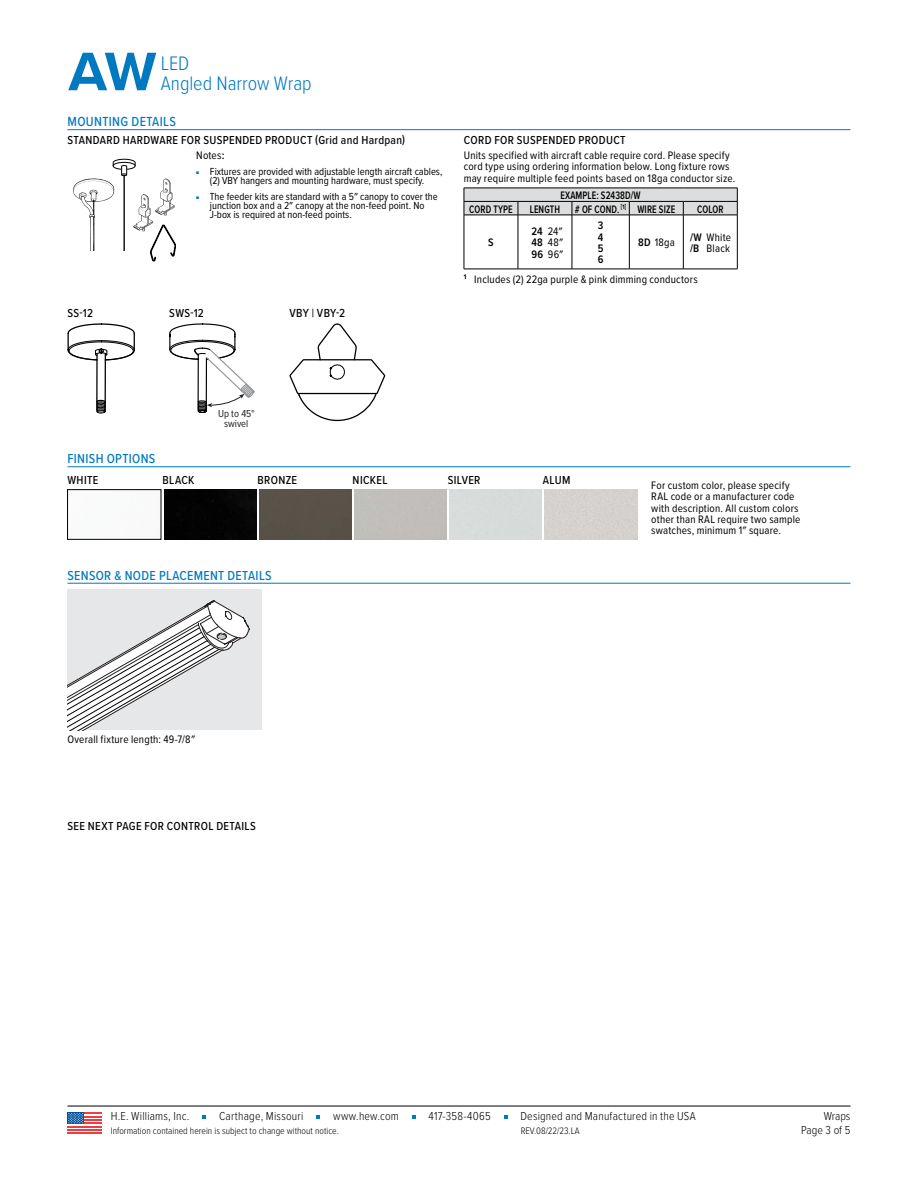
<style>
.page{position:relative;width:918px;height:1188px;background:#fff}
.page>*{position:absolute;margin:0;border:0;box-sizing:border-box;transform-origin:0 0}
.t1{font:700 56.25px "Proxima Nova";color:#0079c1}
.t2{font:300 20.25px/20.2px "Proxima Nova Cond";color:#0079c1}
.t3{font:500 13.65px "Proxima Nova Cond";letter-spacing:.025em;color:#0079c1}
.t4{font:500 13.5px "Proxima Nova Cond";letter-spacing:.025em;color:#0079c1}
.t5{font:500 12.15px "Proxima Nova Cond";letter-spacing:.025em;color:#000}
.t6{font:500 12px "Proxima Nova Cond";letter-spacing:.025em;color:#000}
.t7{font:300 12px "Proxima Nova Cond";letter-spacing:.015em;color:#000}
.t8{font:11.4px "Proxima Nova Cond";letter-spacing:.015em;color:#000}
.t9{font:11.25px/11.2px "Proxima Nova Cond";letter-spacing:.015em;color:#000}
.t10{font:600 11.25px "Proxima Nova Cond";letter-spacing:.01em;color:#000;scale:.85 1}
.t11{font:600 11.25px/11.2px "Proxima Nova Cond";letter-spacing:.01em;color:#000;text-align:justify}
.t12{font:10.65px/9.1px "Proxima Nova Cond";color:#000;text-align:center}
.t13{font:10.5px/10.5px "Proxima Nova Cond";color:#231f20;text-align:center}
.t14{font:300 9.75px "Proxima Nova Cond";color:#000}
.s1{font-weight:600}
.s2{font-family:"Proxima Nova";font-weight:500;font-size:4.5px;color:#0079c1}
</style>
<div class="page">
<hr style="left:68px;top:129px;width:782px;height:1px;background:#0079c1">
<hr style="left:68px;top:466px;width:782px;height:1px;background:#0079c1">
<hr style="left:68px;top:583px;width:782px;height:1px;background:#0079c1">
<hr style="left:518px;top:215px;width:1px;height:54px;background:#000">
<hr style="left:464px;top:269px;width:54px;height:1px;background:#000">
<hr style="left:518px;top:269px;width:54px;height:1px;background:#000">
<hr style="left:572px;top:269px;width:57px;height:1px;background:#000">
<hr style="left:629px;top:269px;width:54px;height:1px;background:#000">
<hr style="left:683px;top:269px;width:55px;height:1px;background:#000">
<hr style="left:464px;top:215px;width:1px;height:54px;background:#000">
<hr style="left:572px;top:215px;width:1px;height:54px;background:#000">
<hr style="left:629px;top:215px;width:1px;height:54px;background:#000">
<hr style="left:683px;top:215px;width:1px;height:54px;background:#000">
<hr style="left:737px;top:215px;width:1px;height:54px;background:#000">
<svg style="left:464px;top:188px;width:274px;height:27px;background:#c9caca"></svg>
<hr style="left:464px;top:215px;width:54px;height:1px;background:#000">
<hr style="left:518px;top:215px;width:54px;height:1px;background:#000">
<hr style="left:572px;top:215px;width:57px;height:1px;background:#000">
<hr style="left:629px;top:215px;width:54px;height:1px;background:#000">
<hr style="left:683px;top:215px;width:55px;height:1px;background:#000">
<svg style="left:73px;top:159px;width:103px;height:102px"></svg>
<svg style="left:68px;top:323px;width:67px;height:90px"></svg>
<svg style="left:169px;top:323px;width:86px;height:90px"></svg>
<svg style="left:289px;top:323px;width:96px;height:98px"></svg>
<div style="left:164px;top:490px;width:92px;height:49px;background:#030303"></div>
<div style="left:259px;top:490px;width:92px;height:49px;background:#5a5148"></div>
<div style="left:544px;top:490px;width:94px;height:49px;background:#d5d1ce"></div>
<div style="left:68px;top:590px;width:194px;height:140px;background:#e6e7e8"></div>
<svg style="left:68px;top:600px;width:182px;height:130px"></svg>
<hr style="left:68px;top:1106px;width:782px;height:1px;background:#000">
<svg style="left:202px;top:1116px;width:4px;height:3px"></svg>
<svg style="left:316px;top:1116px;width:4px;height:3px"></svg>
<svg style="left:412px;top:1116px;width:4px;height:3px"></svg>
<div style="left:68px;top:1112px;width:34px;height:22px;background:linear-gradient(to right,#fff,#fff)"></div>
<hr style="left:68px;top:1126px;width:34px;height:1px;background:#ef3e42">
<hr style="left:68px;top:1129px;width:34px;height:2px;background:#ef3e42">
<hr style="left:68px;top:1132px;width:34px;height:2px;background:#ef3e42">
<hr style="left:68px;top:1122px;width:34px;height:2px;background:#ef3e42">
<hr style="left:68px;top:1119px;width:34px;height:2px;background:#ef3e42">
<hr style="left:68px;top:1116px;width:34px;height:1px;background:#ef3e42">
<hr style="left:68px;top:1112px;width:34px;height:2px;background:#ef3e42">
<div style="left:68px;top:1112px;width:16px;height:12px;background:#00529c"></div>
<svg style="left:68px;top:1113px;width:15px;height:11px"></svg>
<h1 class="t1" style="left:69px;top:30px;width:89px">AW</h1>
<h2 class="t2" style="left:161px;top:52px;width:152px">LED<br>Angled Narrow Wrap</h2>
<p class="t3" style="left:68px;top:111px;width:110px">MOUNTING DETAILS</p>
<p class="t6" style="left:68px;top:132px;width:339px">STANDARD HARDWARE FOR SUSPENDED PRODUCT (Grid and Hardpan)</p>
<p class="t6" style="left:464px;top:132px;width:164px">CORD FOR SUSPENDED PRODUCT</p>
<p class="t8" style="left:196px;top:147px;width:30px">Notes<span class="s1">:</span></p>
<p class="t12" style="left:196px;top:167px;width:248px"><span class="s2">■</span> Fixtures are provided with adjustable length aircraft cables, (2) VBY hangers and mounting hardware, must specify.</p>
<p class="t12" style="left:210px;top:192px;width:229px;text-align:left;text-indent:-14px"><span class="s2">■</span> The feeder kits are standard with a 5″ canopy to cover the junction box and a 2″ canopy at the non-feed point. No<br>J-box is required at non-feed points.</p>
<p class="t9" style="left:464px;top:149px;width:273px">Units specified with aircraft cable require cord. Please specify cord type using ordering information below. Long fixture rows may require multiple feed points based on 18ga conductor size.</p>
<p class="t10" style="left:561px;top:187px;width:96px">EXAMPLE: S2438D/W</p>
<p class="t10" style="left:469px;top:201px;width:53px">CORD TYPE</p>
<p class="t10" style="left:530px;top:201px;width:37px">LENGTH</p>
<p class="t10" style="left:575px;top:201px;width:120px"># OF COND. <sup>[1]</sup> WIRE SIZE</p>
<p class="t10" style="left:697px;top:201px;width:32px">COLOR</p>
<p class="t11" style="left:488px;top:237px;width:7px">S</p>
<p class="t9" style="left:531px;top:225px;width:33px;text-align:justify"><span class="s1">24</span> 24″ <span class="s1">48</span> 48″ <span class="s1">96</span> 96″</p>
<p class="t11" style="left:598px;top:220px;width:7px">3<br>4<br>5<br>6</p>
<p class="t9" style="left:638px;top:237px;width:38px"><span class="s1">8D</span> 18ga</p>
<p class="t9" style="left:690px;top:231px;width:43px"><span class="s1">/W</span> White <span class="s1">/B</span> Black</p>
<p class="t9" style="left:464px;top:273px;width:235px"><sup>1</sup> Includes (2) 22ga purple &amp; pink dimming conductors</p>
<p class="t6" style="left:68px;top:305px;width:27px">SS-12</p>
<p class="t6" style="left:169px;top:305px;width:36px">SWS-12</p>
<p class="t5" style="left:289px;top:304px;width:57px">VBY | VBY-2</p>
<p class="t13" style="left:218px;top:408px;width:38px">Up to 45° swivel</p>
<p class="t4" style="left:68px;top:449px;width:89px">FINISH OPTIONS</p>
<p class="t6" style="left:67px;top:471px;width:32px">WHITE</p>
<p class="t6" style="left:163px;top:471px;width:33px">BLACK</p>
<p class="t6" style="left:258px;top:471px;width:41px">BRONZE</p>
<p class="t6" style="left:353px;top:471px;width:36px">NICKEL</p>
<p class="t6" style="left:448px;top:471px;width:34px">SILVER</p>
<p class="t6" style="left:543px;top:471px;width:29px">ALUM</p>
<p class="t4" style="left:68px;top:565px;width:206px">SENSOR &amp; NODE PLACEMENT DETAILS</p>
<p class="t9" style="left:68px;top:733px;width:129px">Overall fixture length: 49-7/8″</p>
<p class="t6" style="left:68px;top:817px;width:190px">SEE NEXT PAGE FOR CONTROL DETAILS</p>
<p class="t9" style="left:651px;top:479px;width:151px">For custom color, please specify<br>RAL code or a manufacturer code with description. All custom colors other than RAL require two sample swatches, minimum 1″ square.</p>
<p class="t7" style="left:111px;top:1108px;width:80px">H.E. Williams, Inc.</p>
<p class="t7" style="left:219px;top:1108px;width:86px">Carthage, Missouri</p>
<p class="t7" style="left:333px;top:1108px;width:67px">www.hew.com</p>
<p class="t7" style="left:429px;top:1108px;width:64px">417-358-4065</p>
<p class="t7" style="left:520px;top:1108px;width:177px">Designed and Manufactured in the USA</p>
<p class="t14" style="left:111px;top:1123px;width:230px">Information contained herein is subject to change without notice.</p>
<p class="t7" style="left:824px;top:1108px;width:28px">Wraps</p>
<p class="t14" style="left:521px;top:1123px;width:60px">REV.08/22/23.LA</p>
<p class="t7" style="left:801px;top:1121px;width:51px">Page 3 of 5</p>
</div>
